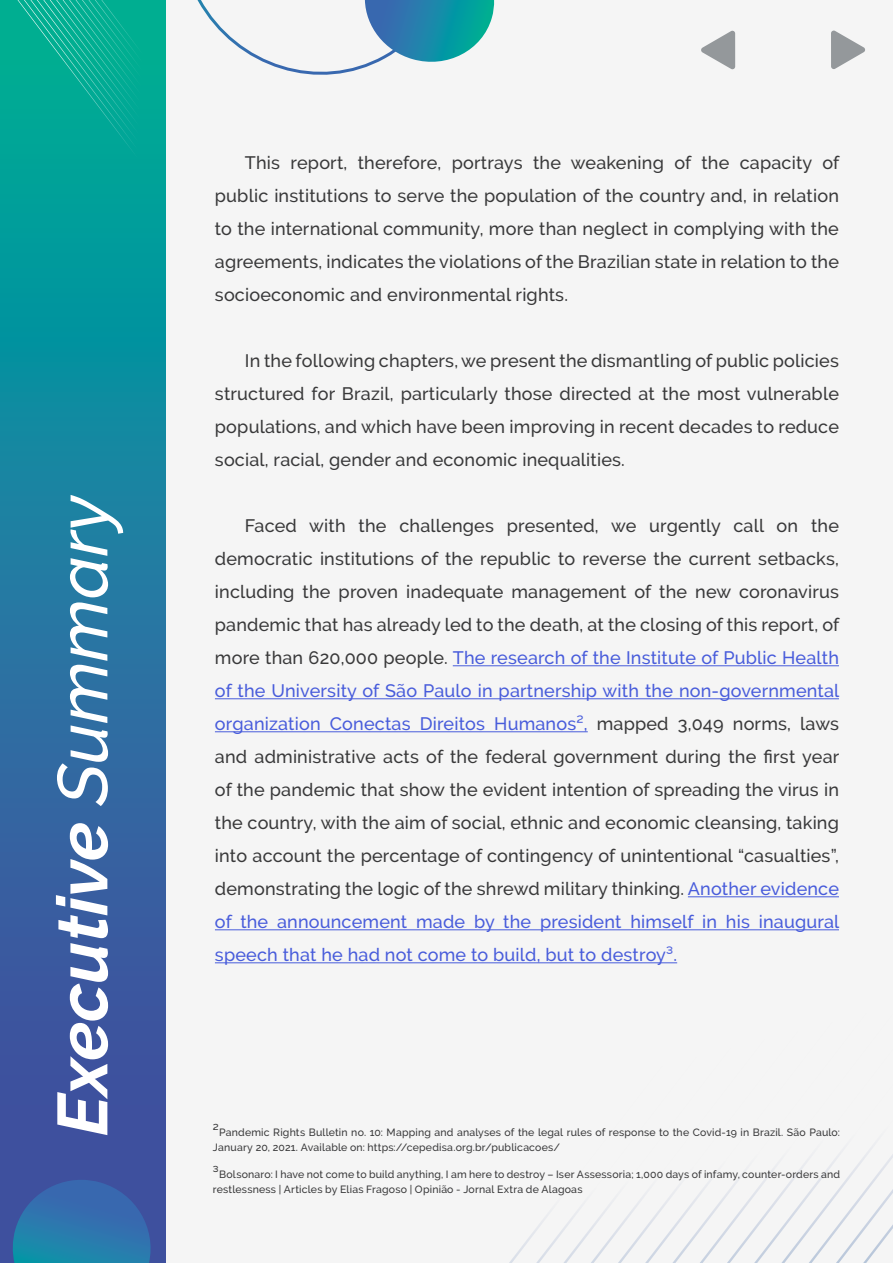
<style>
.page{position:relative;width:893px;height:1263px;background:#f5f5f5}
.page>*{position:absolute;margin:0;border:0;box-sizing:border-box;transform-origin:0 0}
.t1{font:italic 700 70.5px "Raleway";color:#fff}
.t2{font:500 18px/33px "Raleway";letter-spacing:.01em;color:#39393a;text-align:justify}
.t3{font:500 10.5px/15px "Raleway";letter-spacing:.015em;color:#39393a}
.s1{font-weight:500}
.s2{color:#485cdb}
.s3{font-size:15px}
</style>
<div class="page">
<svg style="left:831px;top:31px;width:34px;height:38px"></svg>
<svg style="left:701px;top:31px;width:34px;height:38px"></svg>
<svg style="left:0;top:196px;width:166px;height:1067px;background:#25729f"></svg>
<svg style="left:12px;top:1180px;width:128px;height:83px;background:#2e71ab"></svg>
<svg style="left:140px;top:1065px;width:525px;height:198px"></svg>
<svg style="left:0;top:0;width:494px;height:196px"></svg>
<hr style="left:453px;top:665px;width:386px;height:1px;background:#485cdb">
<hr style="left:215px;top:698px;width:624px;height:1px;background:#485cdb">
<hr style="left:215px;top:731px;width:373px;height:1px;background:#485cdb">
<hr style="left:688px;top:896px;width:151px;height:1px;background:#485cdb">
<hr style="left:215px;top:929px;width:624px;height:1px;background:#485cdb">
<hr style="left:215px;top:962px;width:462px;height:1px;background:#485cdb">
<h1 class="t1" style="left:42px;top:1136px;width:641px;rotate:-90deg">Executive <span class="s1">Summary</span></h1>
<p class="t2" style="left:215px;top:147px;width:626px;text-indent:30px">This report, therefore, portrays the weakening of the capacity of public institutions to serve the population of the country and, in relation to the international community, more than neglect in complying with the agreements, indicates the violations of the Brazilian state in relation to the socioeconomic and environmental rights.</p>
<p class="t2" style="left:215px;top:344px;width:626px;text-indent:30px">In the following chapters, we present the dismantling of public policies structured for Brazil, particularly those directed at the most vulnerable populations, and which have been improving in recent decades to reduce social, racial, gender and economic inequalities.</p>
<p class="t2" style="left:215px;top:509px;width:626px;text-indent:30px">Faced with the challenges presented, we urgently call on the democratic institutions of the republic to reverse the current setbacks, including the proven inadequate management of the new coronavirus pandemic that has already led to the death, at the closing of this report, of more than 620,000 people. <span class="s2">The research of the Institute of Public Health of the University of São Paulo in partnership with the non-governmental organization Conectas Direitos Humanos²,</span> mapped 3,049 norms, laws and administrative acts of the federal government during the first year of the pandemic that show the evident intention of spreading the virus in the country, with the aim of social, ethnic and economic cleansing, taking into account the percentage of contingency of unintentional “casualties”, demonstrating the logic of the shrewd military thinking. <span class="s2">Another evidence of the announcement made by the president himself in his inaugural speech that he had not come to build, but to destroy³.</span></p>
<p class="t3" style="left:213px;top:1124px;width:629px"><span class="s3">²</span>Pandemic Rights Bulletin no. 10: Mapping and analyses of the legal rules of response to the Covid-19 in Brazil. São Paulo:<br>January 20, 2021. Available on: https://cepedisa.org.br/publicacoes/</p>
<p class="t3" style="left:213px;top:1166px;width:629px"><span class="s3">³</span>Bolsonaro: I have not come to build anything, I am here to destroy – Iser Assessoria; 1,000 days of infamy, counter-orders and restlessness | Articles by Elias Fragoso | Opinião - Jornal Extra de Alagoas</p>
</div>
